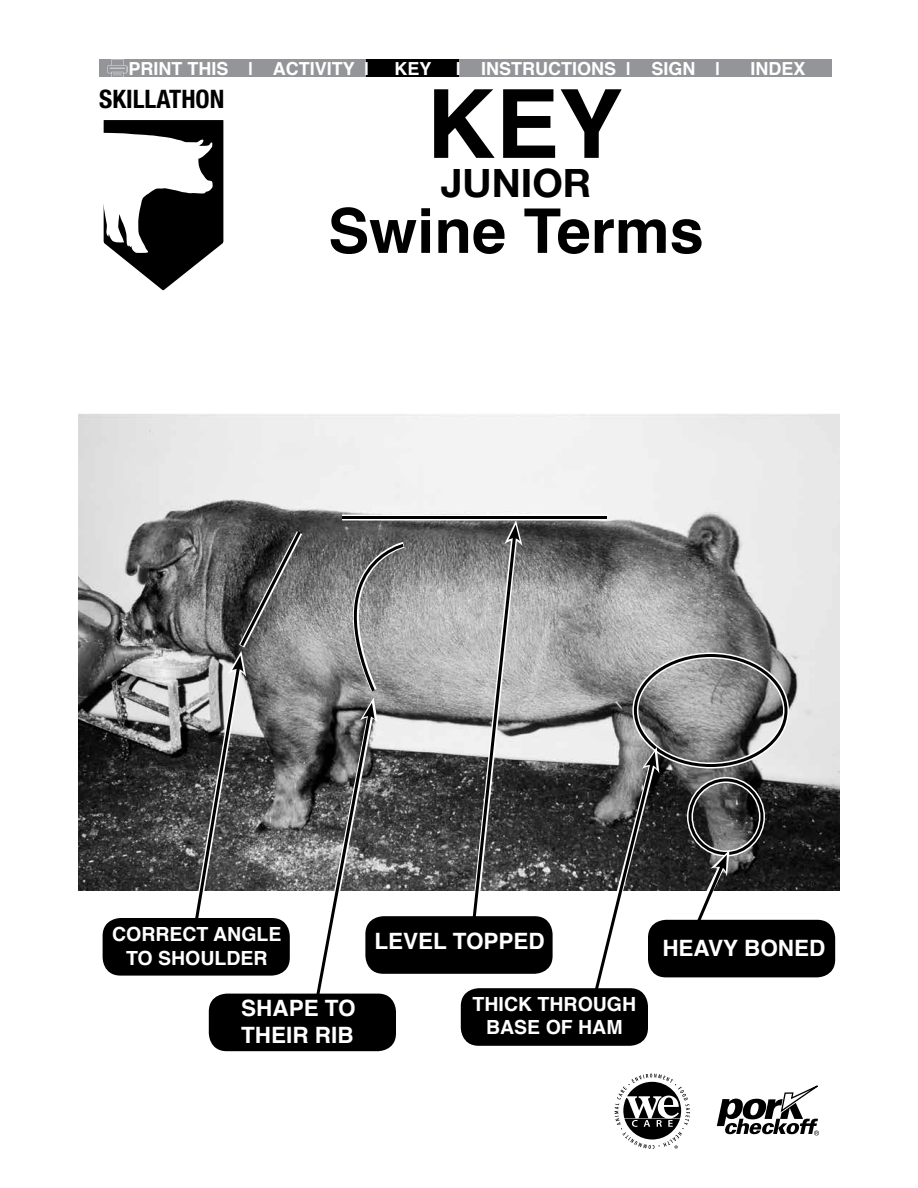
<style>
.page{position:relative;width:918px;height:1188px;background:#fff}
.page>*{position:absolute;margin:0;border:0;box-sizing:border-box;transform-origin:0 0}
.t1{font:700 95.25px "Helvetica";color:#000}
.t2{font:700 61.65px "Helvetica";color:#000}
.t3{font:700 39.3px "Helvetica Neue LT Std";color:#000}
.t4{font:700 condensed 25.5px "Helvetica Neue LT Std";color:#000}
.t5{font:700 22.5px/27px "Helvetica";color:#fff}
.t6{font:700 19.5px/23.4px "Helvetica";color:#fff;text-align:center}
.t7{font:700 18px "Helvetica";color:#fff}
</style>
<div class="page">
<div style="left:99px;top:59px;width:733px;height:18px;background:#939598"></div>
<div style="left:366px;top:59px;width:93px;height:18px;background:#000"></div>
<img style="left:107px;top:59px;width:21px;height:18px">
<svg style="left:103px;top:120px;width:121px;height:171px"></svg>
<svg style="left:717px;top:1085px;width:102px;height:50px"></svg>
<svg style="left:615px;top:1074px;width:75px;height:75px"></svg>
<img style="left:78px;top:414px;width:762px;height:476px">
<div style="left:342px;top:514px;width:265px;height:6px;background:#fff"></div>
<hr style="left:342px;top:516px;width:265px;height:3px;background:#000">
<div style="left:632px;top:652px;width:157px;height:117px;border:6px solid #fff;border-radius:50%"></div>
<div style="left:634px;top:654px;width:153px;height:113px;border:3px solid #000;border-radius:50%"></div>
<div style="left:687px;top:777px;width:78px;height:79px;border:6px solid #fff;border-radius:50%"></div>
<div style="left:689px;top:778px;width:75px;height:77px;border:3px solid #000;border-radius:50%"></div>
<svg style="left:190px;top:525px;width:220px;height:477px"></svg>
<svg style="left:592px;top:747px;width:68px;height:250px"></svg>
<svg style="left:672px;top:850px;width:59px;height:70px"></svg>
<svg style="left:466px;top:520px;width:57px;height:396px;background:#8a8a8a"></svg>
<div style="left:103px;top:918px;width:187px;height:58px;background:#000;border-radius:18px"></div>
<div style="left:209px;top:994px;width:187px;height:57px;background:#000;border-radius:18px"></div>
<div style="left:365px;top:916px;width:188px;height:58px;background:#000;border-radius:18px"></div>
<div style="left:461px;top:988px;width:187px;height:58px;background:#000;border-radius:18px"></div>
<div style="left:648px;top:920px;width:187px;height:57px;background:#000;border-radius:18px"></div>
<p class="t7" style="left:128px;top:54px;width:243px">PRINT THIS | ACTIVITY |</p>
<p class="t7" style="left:395px;top:54px;width:39px">KEY</p>
<p class="t7" style="left:456px;top:54px;width:266px">| INSTRUCTIONS | SIGN |</p>
<p class="t7" style="left:750px;top:54px;width:57px">INDEX</p>
<h3 class="t4" style="left:99px;top:84px;width:127px">SKILLATHON</h3>
<h1 class="t1" style="left:427px;top:47px;width:197px">KEY</h1>
<h3 class="t3" style="left:441px;top:159px;width:152px">JUNIOR</h3>
<h2 class="t2" style="left:328px;top:181px;width:377px">Swine Terms</h2>
<p class="t6" style="left:112px;top:923px;width:171px">CORRECT ANGLE</p>
<p class="t5" style="left:374px;top:928px;width:172px">LEVEL TOPPED</p>
<p class="t6" style="left:126px;top:946px;width:143px">TO SHOULDER</p>
<p class="t5" style="left:241px;top:995px;width:116px">SHAPE TO<br>THEIR RIB</p>
<p class="t6" style="left:473px;top:993px;width:165px">THICK THROUGH<br>BASE OF HAM</p>
<p class="t5" style="left:662px;top:935px;width:164px">HEAVY BONED</p>
</div>
